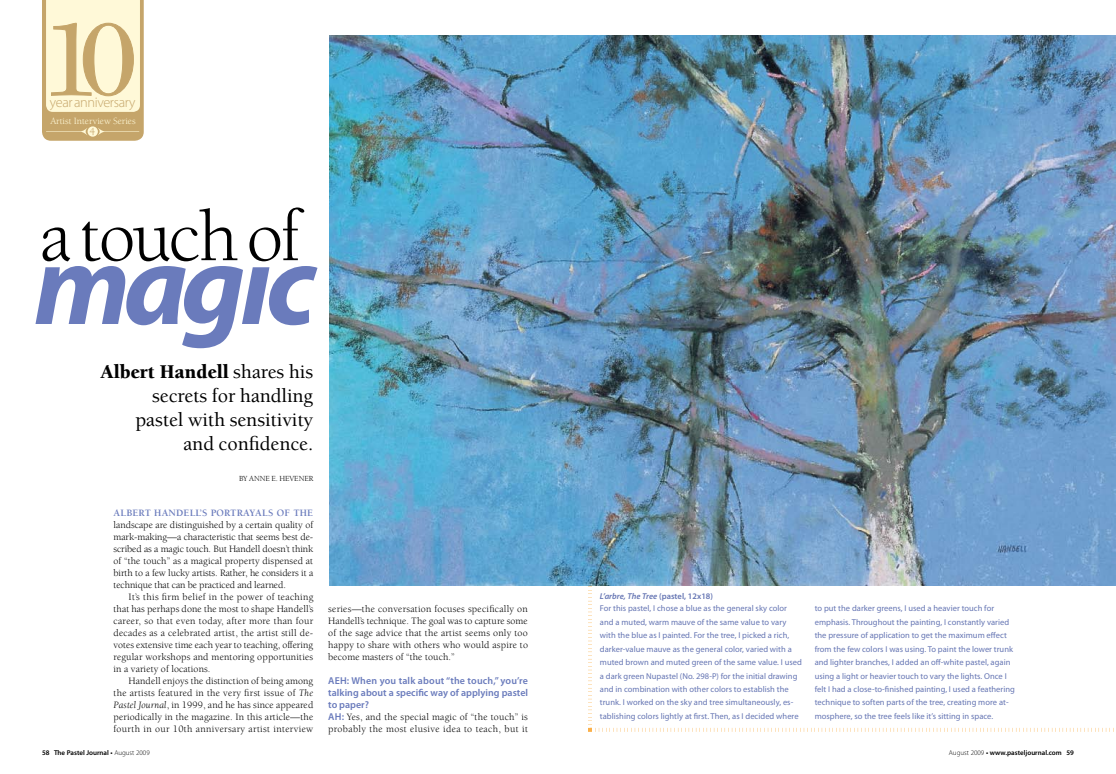
<style>
.page{position:relative;width:1116px;height:774px;background:#fff}
.page>*{position:absolute;margin:0;border:0;box-sizing:border-box;transform-origin:0 0}
.t1{font:italic 700 116px "Myriad Pro";letter-spacing:-.055em;color:#6a7bbc}
.t2{font:74px "Berkeley Std";letter-spacing:-.045em;color:#000}
.t3{font:500 20px/24px "Berkeley Std";letter-spacing:-.005em;color:#000;text-align:right}
.t4{font:300 14.3px "Myriad Pro";letter-spacing:-.025em;color:#c5a56a}
.t5{font:11px "Berkeley Std";color:#c5a56a}
.t6{font:10px/12px "Berkeley Std";letter-spacing:.015em;color:#000;text-align:justify}
.t7{font:600 10px/12px "Myriad Pro";color:#6a7bbc;text-align:justify}
.t8{font:10px/12px "Berkeley Std";letter-spacing:.035em;color:#000}
.t9{font:700 10px "Berkeley Std";letter-spacing:.02em;color:#6a7bbc}
.t10{font:9.8px "Berkeley Std";letter-spacing:-.005em;color:#ffeebc}
.t11{font:8.5px/13.4px "Myriad Pro";letter-spacing:.005em;color:#6575b3}
.t12{font:italic 600 8.5px "Myriad Pro";letter-spacing:.005em;color:#6575b3}
.t13{font:8px "Berkeley Std";letter-spacing:-.015em;color:#000}
.t14{font:600 7px "Myriad Pro";color:#000}
.s1{font-weight:900}
.s2{font-style:italic}
.s3{font-family:"Myriad Pro";font-weight:600;color:#6a7bbc}
.s4{font-style:normal}
.s5{font-weight:300}
</style>
<div class="page">
<svg style="left:588px;top:586px;width:526px;height:146px"></svg>
<svg style="left:42px;top:0;width:102px;height:141px;background:#e6d4a8"></svg>
<img style="left:329px;top:35px;width:787px;height:551px">
<h3 class="t4" style="left:50px;top:94px;width:87px">year anniversary</h3>
<p class="t10" style="left:50px;top:116px;width:87px">Artist Interview Series</p>
<p class="t5" style="left:89px;top:126px;width:7px">4</p>
<h2 class="t2" style="left:40px;top:197px;width:262px">a touch of</h2>
<h1 class="t1" style="left:34px;top:210px;width:284px">magıc</h1>
<h3 class="t3" style="left:101px;top:360px;width:214px"><span class="s1">Albert Handell</span> shares his secrets for handling pastel with sensitivity and confidence.</h3>
<p class="t13" style="left:239px;top:475px;width:74px">by anne E. hevener</p>
<p class="t9" style="left:114px;top:508px;width:201px">ALBERT HANDELL’S PORTRAYALS OF THE</p>
<p class="t6" style="left:114px;top:519px;width:201px">landscape are distinguished by a certain quality of mark-making—a characteristic that seems best de&shy;scribed as a magic touch. But Handell doesn’t think of “the touch” as a magical property dispensed at birth to a few lucky artists. Rather, he considers it a technique that can be practiced and learned.</p>
<p class="t6" style="left:114px;top:591px;width:201px;text-indent:15px">It’s this firm belief in the power of teaching that has perhaps done the most to shape Handell’s career, so that even today, after more than four decades as a celebrated artist, the artist still de&shy;votes extensive time each year to teaching, offering regular workshops and mentoring opportunities in a variety of locations.</p>
<p class="t6" style="left:114px;top:675px;width:201px;text-indent:15px">Handell enjoys the distinction of being among the artists featured in the very first issue of <span class="s2">The Pastel Journal</span>, in 1999, and he has since appeared periodically in the magazine. In this article—the fourth in our 10th anniversary artist interview</p>
<p class="t6" style="left:328px;top:603px;width:201px">series—the conversation focuses specifically on Handell’s technique. The goal was to capture some of the sage advice that the artist seems only too happy to share with others who would aspire to become masters of “the touch.”</p>
<p class="t7" style="left:328px;top:674px;width:201px">AEH: When you talk about “the touch,” you’re talking about a specific way of applying pastel to paper?</p>
<p class="t8" style="left:328px;top:711px;width:201px"><span class="s3">AH:</span> Yes, and the special magic of “the touch” is probably the most elusive idea to teach, but it</p>
<p class="t12" style="left:600px;top:591px;width:115px">L’arbre, The Tree <span class="s4">(pastel, 12x18)</span></p>
<p class="t11" style="left:600px;top:602px;width:203px">For this pastel, I chose a blue as the general sky color and a muted, warm mauve of the same value to vary with the blue as I painted. For the tree, I picked a rich, darker-value mauve as the general color, varied with a muted brown and muted green of the same value. I used a dark green Nupastel (No. 298-P) for the initial drawing and in combination with other colors to establish the trunk. I worked on the sky and tree simultaneously, es&shy;tablishing colors lightly at first. Then, as I decided where</p>
<p class="t11" style="left:815px;top:602px;width:202px">to put the darker greens, I used a heavier touch for emphasis. Throughout the painting, I constantly varied the pressure of application to get the maximum effect from the few colors I was using. To paint the lower trunk and lighter branches, I added an off-white pastel, again using a light or heavier touch to vary the lights. Once I felt I had a close-to-finished painting, I used a feathering technique to soften parts of the tree, creating more at&shy;mosphere, so the tree feels like it’s sitting in space.</p>
<p class="t14" style="left:42px;top:748px;width:109px">58 The Pastel Journal • <span class="s5">August 2009</span></p>
<p class="t14" style="left:949px;top:748px;width:127px"><span class="s5">August 2009</span> • www.pasteljournal.com 59</p>
</div>
